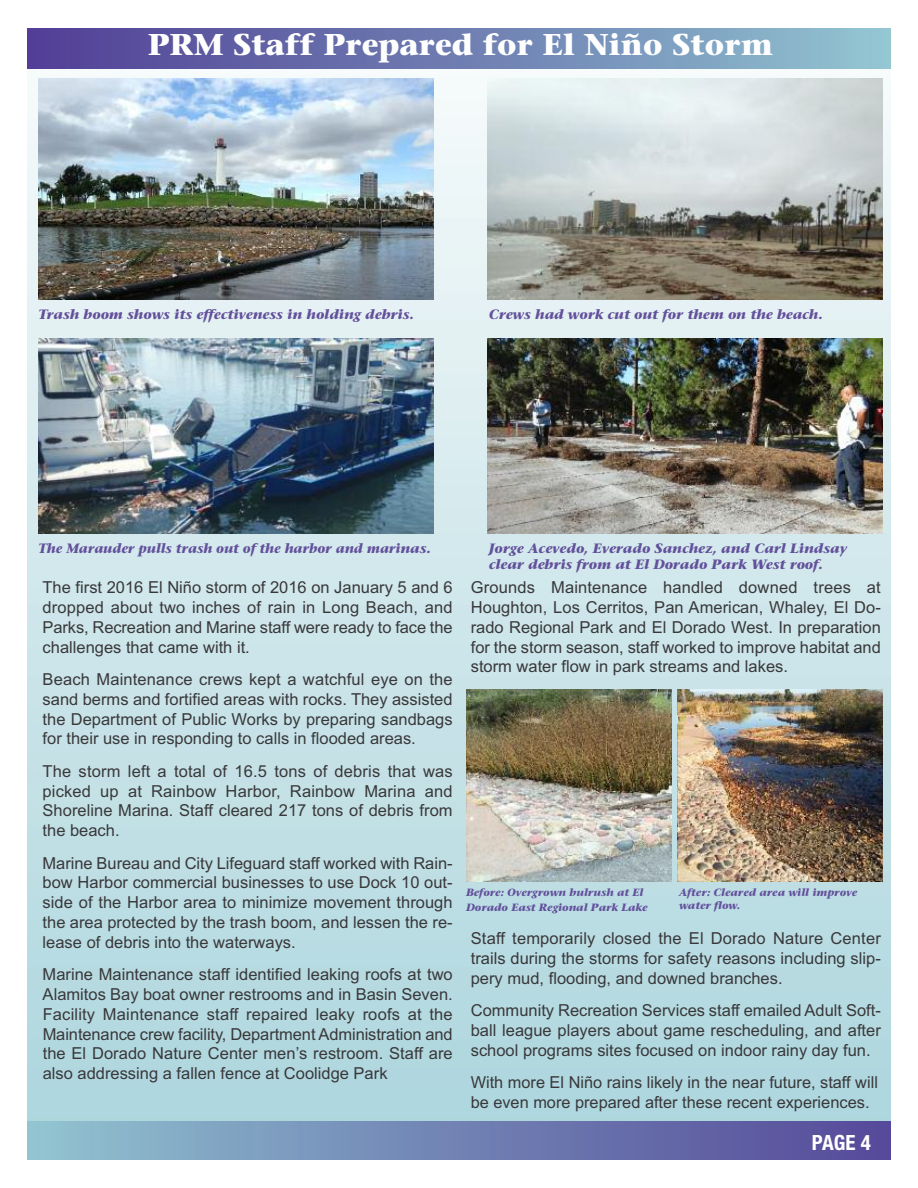
<style>
.page{position:relative;width:918px;height:1188px;background:#fff}
.page>*{position:absolute;margin:0;border:0;box-sizing:border-box;transform-origin:0 0}
.t1{font:700 30px "Stone Serif";letter-spacing:.005em;color:#fff}
.t2{font:700 condensed 21px "Helvetica Neue";color:#fff}
.t3{font:16.5px/19.8px "Arial";color:#39383a;text-align:justify}
.t4{font:italic 700 13.5px/16.2px "Stone Serif";color:#63509b}
.t5{font:italic 700 13.5px "Stone Serif";color:#63509b;scale:.94 1}
.t6{font:italic 700 10.5px/15px "Stone Serif";color:#63509b}
</style>
<div class="page">
<div style="left:27px;top:28px;width:864px;height:1132px;background:linear-gradient(to bottom,#f5f8f9,#abd5dc)"></div>
<div style="left:27px;top:28px;width:864px;height:41px;background:linear-gradient(to right,#503c95,#90c3d0)"></div>
<div style="left:27px;top:1122px;width:864px;height:38px;background:linear-gradient(to right,#90c1d0,#544799)"></div>
<img style="left:38px;top:78px;width:395px;height:222px">
<img style="left:38px;top:339px;width:395px;height:195px">
<img style="left:487px;top:78px;width:395px;height:222px">
<img style="left:487px;top:339px;width:395px;height:195px">
<img style="left:467px;top:689px;width:204px;height:193px">
<img style="left:677px;top:689px;width:205px;height:193px">
<h1 class="t1" style="left:148px;top:33px;width:627px">PRM Staff Prepared for El Niño Storm</h1>
<p class="t4" style="left:38px;top:308px;width:377px">Trash boom shows its effectiveness in holding debris.</p>
<p class="t4" style="left:489px;top:307px;width:336px">Crews had work cut out for them on the beach.</p>
<p class="t5" style="left:38px;top:543px;width:419px">The Marauder pulls trash out of the harbor and marinas.</p>
<p class="t4" style="left:489px;top:541px;width:360px">Jorge Acevedo, Everado Sanchez, and Carl Lindsay clear debris from at El Dorado Park West roof.</p>
<p class="t3" style="left:43px;top:578px;width:412px">The first 2016 El Niño storm of 2016 on January 5 and 6 dropped about two inches of rain in Long Beach, and Parks, Recreation and Marine staff were ready to face the challenges that came with it.</p>
<p class="t3" style="left:43px;top:669px;width:412px">Beach Maintenance crews kept a watchful eye on the sand berms and fortified areas with rocks. They assisted the Department of Public Works by preparing sandbags for their use in responding to calls in flooded areas.</p>
<p class="t3" style="left:43px;top:761px;width:412px">The storm left a total of 16.5 tons of debris that was picked up at Rainbow Harbor, Rainbow Marina and Shoreline Marina. Staff cleared 217 tons of debris from the beach.</p>
<p class="t3" style="left:43px;top:853px;width:412px">Marine Bureau and City Lifeguard staff worked with Rain&shy;bow Harbor commercial businesses to use Dock 10 out&shy;side of the Harbor area to minimize movement through the area protected by the trash boom, and lessen the re&shy;lease of debris into the waterways.</p>
<p class="t3" style="left:43px;top:965px;width:412px">Marine Maintenance staff identified leaking roofs at two Alamitos Bay boat owner restrooms and in Basin Seven.<br>Facility Maintenance staff repaired leaky roofs at the Maintenance crew facility, Department Administration and the El Dorado Nature Center men’s restroom. Staff are also addressing a fallen fence at Coolidge Park</p>
<p class="t3" style="left:471px;top:578px;width:412px">Grounds Maintenance handled downed trees at Houghton, Los Cerritos, Pan American, Whaley, El Do&shy;rado Regional Park and El Dorado West. In preparation for the storm season, staff worked to improve habitat and storm water flow in park streams and lakes.</p>
<p class="t6" style="left:466px;top:886px;width:183px">Before: Overgrown bulrush at El<br>Dorado East Regional Park Lake</p>
<p class="t6" style="left:679px;top:887px;width:180px;line-height:12.6px">After: Cleared area will improve water flow.</p>
<p class="t3" style="left:471px;top:929px;width:412px">Staff temporarily closed the El Dorado Nature Center trails during the storms for safety reasons including slip&shy;pery mud, flooding, and downed branches.</p>
<p class="t3" style="left:471px;top:1001px;width:412px">Community Recreation Services staff emailed Adult Soft&shy;ball league players about game rescheduling, and after school programs sites focused on indoor rainy day fun.</p>
<p class="t3" style="left:471px;top:1073px;width:409px">With more El Niño rains likely in the near future, staff will be even more prepared after these recent experiences.</p>
<p class="t2" style="left:812px;top:1125px;width:61px">PAGE 4</p>
</div>
